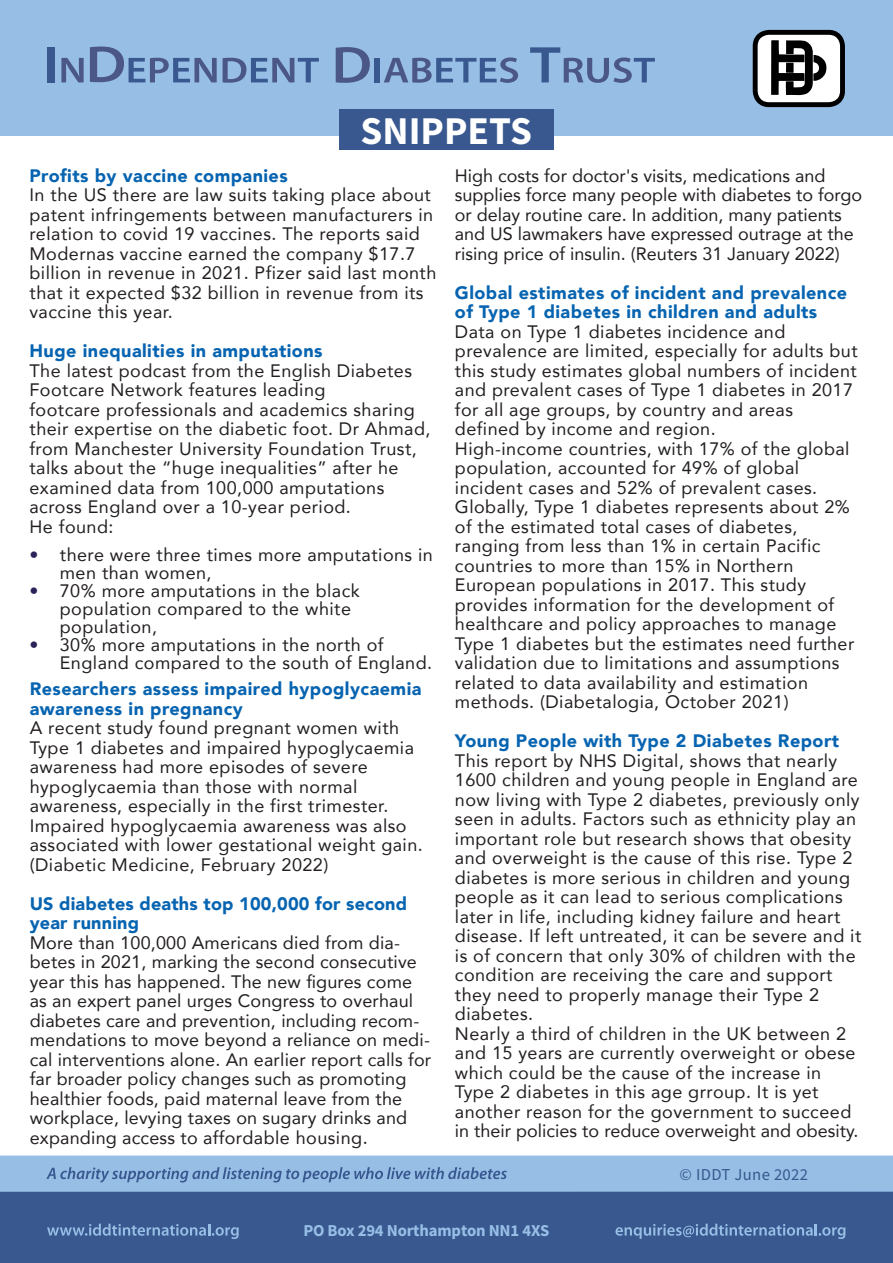
<style>
.page{position:relative;width:893px;height:1263px;background:#fff}
.page>*{position:absolute;margin:0;border:0;box-sizing:border-box;transform-origin:0 0}
.t1{font:700 39.45px "Source Sans Pro";color:#fff}
.t2{font:18px/19.5px "Avenir";letter-spacing:.025em;color:#231f20}
.t3{font:18px/19.5px "Avenir";color:#231f20}
.t4{font:900 18px/19.5px "Avenir";letter-spacing:.025em;color:#0764b1}
.t5{font:18px "Avenir";color:#2a2258}
.t6{font:700 16.65px "Source Sans Pro";letter-spacing:-.01em;color:#97bfe6}
.t7{font:16.65px "Source Sans Pro";letter-spacing:.02em;color:#38588f}
</style>
<div class="page">
<div style="left:0;top:1191px;width:893px;height:72px;background:#38588f"></div>
<div style="left:0;top:1155px;width:893px;height:37px;background:#97bfe6"></div>
<svg style="left:615px;top:1224px;width:230px;height:15px"></svg>
<svg style="left:47px;top:1224px;width:192px;height:15px"></svg>
<svg style="left:46px;top:1167px;width:461px;height:16px"></svg>
<div style="left:0;top:0;width:893px;height:136px;background:#97bfe6"></div>
<svg style="left:753px;top:30px;width:92px;height:77px;background:#858688"></svg>
<div style="left:47px;top:47px;width:7px;height:35px;background:#38588f"></div>
<svg style="left:61px;top:58px;width:23px;height:24px"></svg>
<svg style="left:223px;top:58px;width:96px;height:25px"></svg>
<svg style="left:336px;top:47px;width:34px;height:36px"></svg>
<div style="left:375px;top:58px;width:5px;height:24px;background:#38588f"></div>
<svg style="left:384px;top:57px;width:134px;height:26px"></svg>
<svg style="left:530px;top:47px;width:125px;height:36px"></svg>
<svg style="left:90px;top:47px;width:127px;height:35px"></svg>
<div style="left:339px;top:109px;width:215px;height:41px;background:#38588f"></div>
<h1 class="t1" style="left:361px;top:104px;width:173px">SNIPPETS</h1>
<p class="t4" style="left:30px;top:165px;width:260px">Profits by vaccine companies</p>
<p class="t2" style="left:30px;top:185px;width:408px">In the US there are law suits taking place about patent infringements between manufacturers in relation to covid 19 vaccines. The reports said Modernas vaccine earned the company $17.7 billion in revenue in 2021. Pfizer said last month that it expected $32 billion in revenue from its vaccine this year.</p>
<p class="t4" style="left:30px;top:341px;width:294px">Huge inequalities in amputations</p>
<p class="t2" style="left:30px;top:360px;width:384px">The latest podcast from the English Diabetes<br>Footcare Network features leading</p>
<p class="t2" style="left:30px;top:399px;width:402px">footcare professionals and academics sharing their expertise on the diabetic foot. Dr Ahmad, from Manchester University Foundation Trust, talks about the “huge inequalities” after he</p>
<p class="t2" style="left:30px;top:477px;width:356px">examined data from 100,000 amputations across England over a 10-year period.</p>
<p class="t2" style="left:30px;top:516px;width:85px">He found:</p>
<p class="t2" style="left:60px;top:545px;width:375px;line-height:18px">there were three times more amputations in men than women,</p>
<p class="t2" style="left:60px;top:580px;width:301px">70% more amputations in the black</p>
<p class="t2" style="left:60px;top:598px;width:293px">population compared to the white</p>
<p class="t2" style="left:60px;top:616px;width:99px">population,</p>
<p class="t2" style="left:60px;top:634px;width:325px">30% more amputations in the north of</p>
<p class="t2" style="left:60px;top:652px;width:374px">England compared to the south of England.</p>
<p class="t5" style="left:30px;top:540px;width:10px">•</p>
<p class="t5" style="left:30px;top:576px;width:10px">•</p>
<p class="t5" style="left:30px;top:630px;width:10px">•</p>
<p class="t4" style="left:30px;top:679px;width:393px">Researchers assess impaired hypoglycaemia awareness in pregnancy</p>
<p class="t2" style="left:30px;top:718px;width:386px">A recent study found pregnant women with<br>Type 1 diabetes and impaired hypoglycaemia awareness had more episodes of severe</p>
<p class="t2" style="left:30px;top:776px;width:329px">hypoglycaemia than those with normal</p>
<p class="t2" style="left:30px;top:796px;width:360px">awareness, especially in the first trimester.</p>
<p class="t2" style="left:30px;top:815px;width:378px">Impaired hypoglycaemia awareness was also</p>
<p class="t2" style="left:30px;top:835px;width:395px">associated with lower gestational weight gain.</p>
<p class="t2" style="left:30px;top:854px;width:300px">(Diabetic Medicine, February 2022)</p>
<p class="t4" style="left:30px;top:893px;width:379px">US diabetes deaths top 100,000 for second year running</p>
<p class="t2" style="left:30px;top:932px;width:403px">More than 100,000 Americans died from dia&shy;betes in 2021, marking the second consecutive year this has happened. The new figures come as an expert panel urges Congress to overhaul diabetes care and prevention, including recom&shy;mendations to move beyond a reliance on medi&shy;cal interventions alone. An earlier report calls for far broader policy changes such as promoting healthier foods, paid maternal leave from the workplace, levying taxes on sugary drinks and</p>
<p class="t2" style="left:30px;top:1127px;width:339px">expanding access to affordable housing.</p>
<p class="t3" style="left:455px;top:165px;width:409px">High costs for doctor's visits, medications and supplies force many people with diabetes to forgo or delay routine care. In addition, many patients and US lawmakers have expressed outrage at the rising price of insulin. (Reuters 31 January 2022)</p>
<p class="t4" style="left:455px;top:282px;width:394px">Global estimates of incident and prevalence of Type 1 diabetes in children and adults</p>
<p class="t2" style="left:455px;top:321px;width:332px">Data on Type 1 diabetes incidence and</p>
<p class="t2" style="left:455px;top:341px;width:404px">prevalence are limited, especially for adults but this study estimates global numbers of incident and prevalent cases of Type 1 diabetes in 2017 for all age groups, by country and areas</p>
<p class="t2" style="left:455px;top:419px;width:262px">defined by income and region.</p>
<p class="t2" style="left:455px;top:438px;width:396px">High-income countries, with 17% of the global population, accounted for 49% of global</p>
<p class="t2" style="left:455px;top:477px;width:397px">incident cases and 52% of prevalent cases.<br>Globally, Type 1 diabetes represents about 2% of the estimated total cases of diabetes,</p>
<p class="t2" style="left:455px;top:535px;width:367px">ranging from less than 1% in certain Pacific countries to more than 15% in Northern</p>
<p class="t2" style="left:455px;top:574px;width:401px">European populations in 2017. This study provides information for the development of healthcare and policy approaches to manage Type 1 diabetes but the estimates need further validation due to limitations and assumptions related to data availability and estimation</p>
<p class="t2" style="left:455px;top:691px;width:335px">methods. (Diabetalogia, October 2021)</p>
<p class="t4" style="left:455px;top:730px;width:386px">Young People with Type 2 Diabetes Report</p>
<p class="t2" style="left:455px;top:750px;width:408px">This report by NHS Digital, shows that nearly 1600 children and young people in England are now living with Type 2 diabetes, previously only seen in adults. Factors such as ethnicity play an important role but research shows that obesity and overweight is the cause of this rise. Type 2 diabetes is more serious in children and young people as it can lead to serious complications later in life, including kidney failure and heart disease. If left untreated, it can be severe and it is of concern that only 30% of children with the condition are receiving the care and support they need to properly manage their Type 2</p>
<p class="t2" style="left:455px;top:1003px;width:80px">diabetes.</p>
<p class="t2" style="left:455px;top:1023px;width:402px">Nearly a third of children in the UK between 2 and 15 years are currently overweight or obese which could be the cause of the increase in Type 2 diabetes in this age grroup. It is yet</p>
<p class="t3" style="left:455px;top:1101px;width:405px">another reason for the government to succeed in their policies to reduce overweight and obesity.</p>
<p class="t7" style="left:680px;top:1163px;width:130px">© IDDT June 2022</p>
<p class="t6" style="left:303px;top:1219px;width:247px">PO Box 294 Northampton NN1 4XS</p>
</div>
